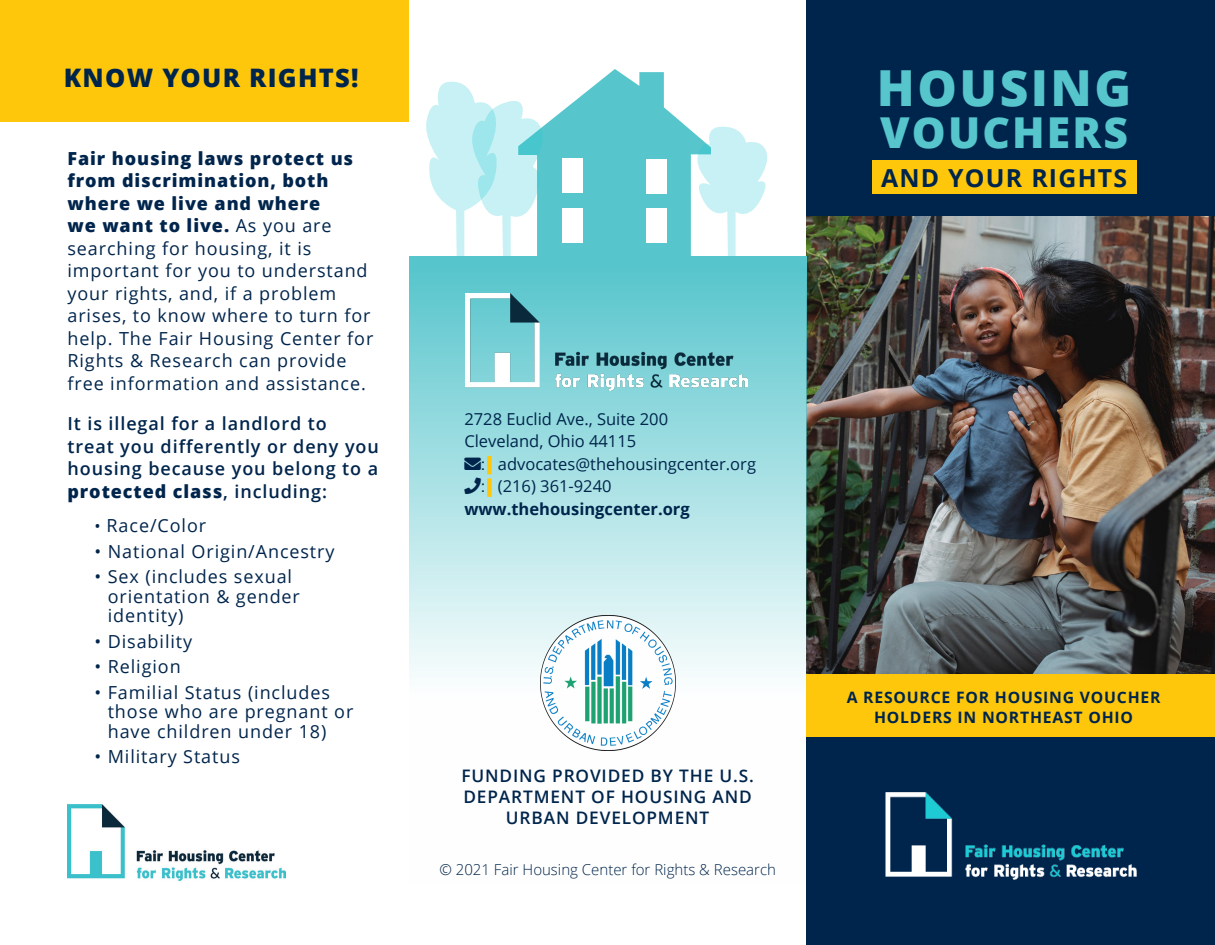
<style>
.page{position:relative;width:1215px;height:945px;background:#fff}
.page>*{position:absolute;margin:0;border:0;box-sizing:border-box;transform-origin:0 0}
.t1{font:800 49.65px "Open Sans";letter-spacing:.05em;color:#56c5cc}
.t2{font:800 42.6px "Open Sans";letter-spacing:.05em;color:#56c5cc}
.t3{font:800 25.5px "Open Sans";letter-spacing:.05em;color:#00254c}
.t4{font:700 24.9px "Open Sans";letter-spacing:.05em;color:#00254c}
.t5{font:18px/22.5px "Open Sans";letter-spacing:.05em;color:#00254c}
.t6{font:600 18px/22.5px "Open Sans";letter-spacing:.05em;color:#00254c}
.t7{font:600 17.25px/21px "Open Sans";letter-spacing:.05em;color:#00254c;text-align:center}
.t8{font:16.5px "Open Sans";color:#00254c}
.t9{font:700 16.5px "Open Sans";color:#00254c}
.t10{font:700 15.75px/19.5px "Open Sans";letter-spacing:.05em;color:#00254c;text-align:center}
.t11{font:300 15px "Open Sans";color:#00254c}
.s1{font-weight:800}
.s2{font-size:16.5px}
.s3{font-weight:800;color:#fec70c}
</style>
<div class="page">
<img style="left:806px;top:215px;width:409px;height:459px">
<div style="left:806px;top:0;width:409px;height:215px;background:#00254c"></div>
<div style="left:806px;top:729px;width:409px;height:216px;background:#00254c"></div>
<div style="left:806px;top:674px;width:409px;height:63px;background:#fec70c"></div>
<div style="left:0;top:0;width:409px;height:122px;background:#fec70c"></div>
<div style="left:872px;top:160px;width:265px;height:34px;background:#fec70c"></div>
<svg style="left:426px;top:69px;width:342px;height:187px"></svg>
<svg style="left:409px;top:256px;width:397px;height:439px"></svg>
<img style="left:885px;top:792px;width:251px;height:87px">
<img style="left:68px;top:805px;width:218px;height:75px">
<img style="left:465px;top:293px;width:283px;height:98px">
<img style="left:540px;top:616px;width:135px;height:135px">
<svg style="left:464px;top:457px;width:18px;height:14px"></svg>
<svg style="left:464px;top:478px;width:18px;height:16px"></svg>
<p class="t3" style="left:64px;top:58px;width:296px">KNOW YOUR RIGHTS!</p>
<p class="t5" style="left:68px;top:146px;width:307px"><span class="s1">Fair housing laws protect us from discrimination, both where we live and where<br>we want to live.</span> As you are searching for housing, it is important for you to understand your rights, and, if a problem arises, to know where to turn for help. The Fair Housing Center for<br>Rights &amp; Research can provide free information and assistance.</p>
<p class="t6" style="left:68px;top:412px;width:313px">It is illegal for a landlord to<br>treat you differently or deny you housing because you belong to a <span class="s1">protected class</span>, including:</p>
<p class="t5" style="left:94px;top:514px;width:113px"><span class="s2">•</span> Race/Color</p>
<p class="t5" style="left:94px;top:539px;width:242px">• National Origin/Ancestry</p>
<p class="t5" style="left:108px;top:566px;width:194px;line-height:19.5px;text-indent:-13px">• Sex (includes sexual orientation &amp; gender identity)</p>
<p class="t5" style="left:94px;top:629px;width:99px">• Disability</p>
<p class="t5" style="left:94px;top:655px;width:88px">• Religion</p>
<p class="t5" style="left:108px;top:682px;width:247px;line-height:19.5px;text-indent:-13px">• Familial Status (includes those who are pregnant or have children under 18)</p>
<p class="t5" style="left:94px;top:745px;width:147px">• Military Status</p>
<p class="t8" style="left:464px;top:407px;width:205px">2728 Euclid Ave., Suite 200</p>
<p class="t8" style="left:464px;top:430px;width:173px">Cleveland, Ohio 44115</p>
<p class="t8" style="left:464px;top:452px;width:293px">■❖●□ <span class="s3">|</span> advocates@thehousingcenter.org</p>
<p class="t8" style="left:464px;top:475px;width:149px">□■ <span class="s3">|</span> (216) 361-9240</p>
<p class="t9" style="left:464px;top:497px;width:227px">www.thehousingcenter.org</p>
<p class="t7" style="left:461px;top:765px;width:294px">FUNDING PROVIDED BY THE U.S.<br>DEPARTMENT OF HOUSING AND<br>URBAN DEVELOPMENT</p>
<p class="t11" style="left:439px;top:860px;width:338px">© 2021 Fair Housing Center for Rights &amp; Research</p>
<p class="t1" style="left:877px;top:50px;width:256px">HOUSING</p>
<p class="t2" style="left:880px;top:100px;width:249px">VOUCHERS</p>
<p class="t4" style="left:881px;top:161px;width:248px">AND YOUR RIGHTS</p>
<p class="t10" style="left:847px;top:687px;width:315px">A RESOURCE FOR HOUSING VOUCHER<br>HOLDERS IN NORTHEAST OHIO</p>
</div>
